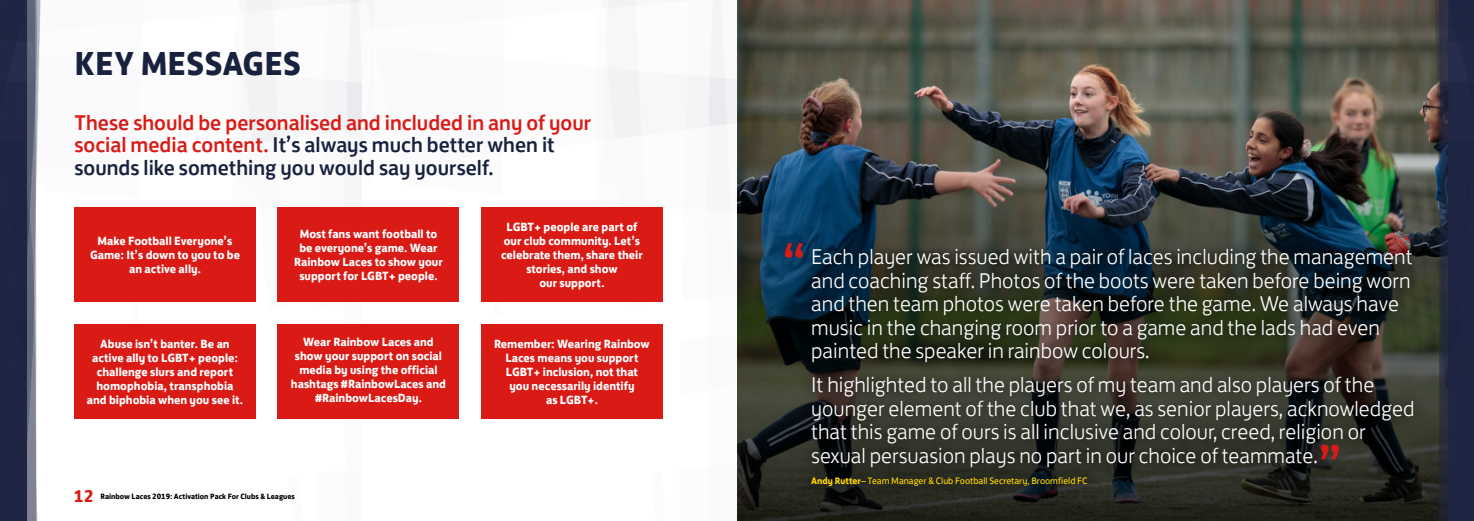
<style>
.page{position:relative;width:1474px;height:521px;background:#fff}
.page>*{position:absolute;margin:0;border:0;box-sizing:border-box;transform-origin:0 0}
.t1{font:700 43.75px "FS Jack";color:#da1a15}
.t2{font:700 34.12px "FS Jack";color:#18223e}
.t3{font:300 21.88px/23.6px "FS Jack";color:#fff}
.t4{font:500 21.88px/22.8px "FS Jack";color:#da1a15}
.t5{font:700 17.5px "FS Jack";color:#da1a15}
.t6{font:700 12.25px/14px "FS Jack";color:#fff;text-align:center}
.t7{font:9.62px "FS Jack";color:#ffd600}
.t8{font:700 7.88px "FS Jack";color:#000}
.s1{color:#18223e}
.s2{font-weight:700}
</style>
<div class="page">
<svg style="left:74px;top:0;width:663px;height:419px"></svg>
<div style="left:481px;top:324px;width:181px;height:94px;background:#da1a15"></div>
<div style="left:278px;top:324px;width:181px;height:94px;background:#da1a15"></div>
<div style="left:74px;top:324px;width:181px;height:94px;background:#da1a15"></div>
<div style="left:481px;top:207px;width:181px;height:95px;background:#da1a15"></div>
<div style="left:74px;top:207px;width:181px;height:95px;background:#da1a15"></div>
<div style="left:278px;top:207px;width:181px;height:95px;background:#da1a15"></div>
<img style="left:737px;top:0;width:670px;height:104px">
<img style="left:737px;top:104px;width:670px;height:417px">
<div style="left:796px;top:233px;width:632px;height:269px;background:#000;opacity:.42"></div>
<img style="left:0;top:0;width:41px;height:521px">
<img style="left:1407px;top:0;width:66px;height:521px">
<h2 class="t2" style="left:74px;top:35px;width:228px">KEY MESSAGES</h2>
<h3 class="t4" style="left:74px;top:109px;width:518px">These should be personalised and included in any of your social media content. <span class="s1">It’s always much better when it sounds like something you would say yourself.</span></h3>
<p class="t6" style="left:90px;top:233px;width:151px">Make Football Everyone’s<br>Game: It’s down to you to be an active ally.</p>
<p class="t6" style="left:294px;top:226px;width:150px">Most fans want football to be everyone’s game. Wear<br>Rainbow Laces to show your support for LGBT+ people.</p>
<p class="t6" style="left:87px;top:336px;width:158px">Abuse isn’t banter. Be an active ally to LGBT+ people: challenge slurs and report homophobia, transphobia and biphobia when you see it.</p>
<p class="t6" style="left:291px;top:333px;width:157px">Wear Rainbow Laces and show your support on social media by using the official hashtags #RainbowLaces and #RainbowLacesDay.</p>
<h3 class="t5" style="left:74px;top:482px;width:22px">12</h3>
<p class="t8" style="left:100px;top:490px;width:196px">Rainbow Laces 2019: Activation Pack For Clubs &amp; Leagues</p>
<p class="t6" style="left:501px;top:219px;width:143px">LGBT+ people are part of our club community. Let’s celebrate them, share their stories, and show<br>our support.</p>
<p class="t6" style="left:494px;top:336px;width:157px">Remember: Wearing Rainbow<br>Laces means you support<br>LGBT+ inclusion, not that<br>you necessarily identify<br>as LGBT+.</p>
<h1 class="t1" style="left:782px;top:224px;width:25px">“</h1>
<p class="t3" style="left:811px;top:242px;width:603px">Each player was issued with a pair of laces including the management and coaching staff. Photos of the boots were taken before being worn and then team photos were taken before the game. We always have music in the changing room prior to a game and the lads had even painted the speaker in rainbow colours.</p>
<p class="t3" style="left:811px;top:371px;width:604px">It highlighted to all the players of my team and also players of the younger element of the club that we, as senior players, acknowledged that this game of ours is all inclusive and colour, creed, religion or sexual persuasion plays no part in our choice of teammate.</p>
<p class="t7" style="left:811px;top:473px;width:278px"><span class="s2">Andy Rutter</span>– Team Manager &amp; Club Football Secretary, Broomfield FC</p>
<h1 class="t1" style="left:1318px;top:426px;width:25px">”</h1>
</div>
